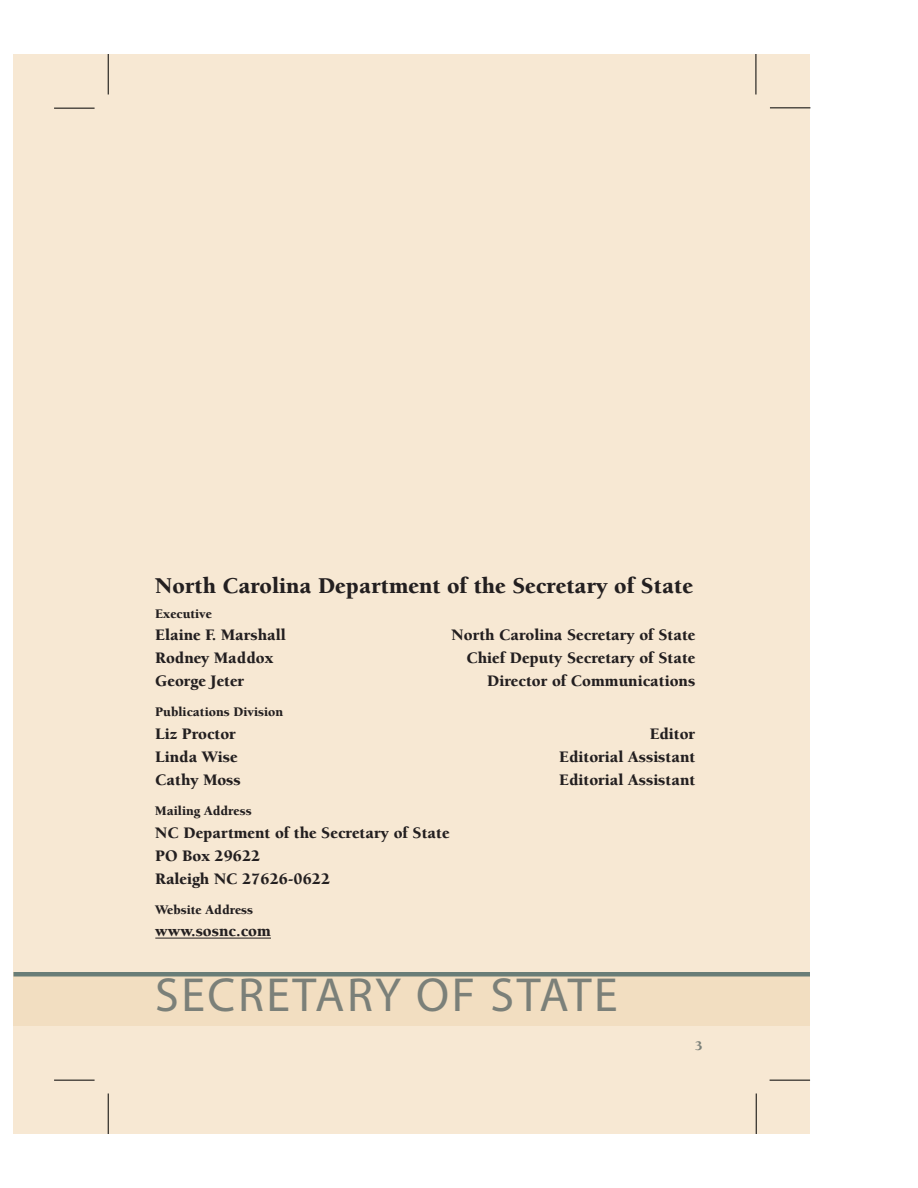
<style>
.page{position:relative;width:918px;height:1188px;background:#fff}
.page>*{position:absolute;margin:0;border:0;box-sizing:border-box;transform-origin:0 0}
.t1{font:48px "Myriad";letter-spacing:.055em;color:#7b8079}
.t2{font:900 23.25px "Berkeley";color:#231f20}
.t3{font:900 16.5px/23px "Berkeley";color:#231f20}
.t4{font:900 13.5px "Berkeley";color:#231f20}
.t5{font:900 13.5px "Berkeley";color:#7b8079}
</style>
<div class="page">
<div style="left:14px;top:54px;width:796px;height:1080px;background:#f7e8d3"></div>
<div style="left:14px;top:972px;width:796px;height:54px;background:#f2dec1"></div>
<hr style="left:770px;top:108px;width:40px;height:1px;background:#000">
<hr style="left:756px;top:54px;width:1px;height:40px;background:#000">
<hr style="left:770px;top:1080px;width:40px;height:1px;background:#000">
<hr style="left:756px;top:1094px;width:1px;height:40px;background:#000">
<hr style="left:108px;top:54px;width:1px;height:40px;background:#000">
<hr style="left:54px;top:108px;width:41px;height:1px;background:#000">
<hr style="left:14px;top:972px;width:796px;height:4px;background:#697d77">
<hr style="left:54px;top:1080px;width:41px;height:1px;background:#000">
<hr style="left:108px;top:1094px;width:1px;height:40px;background:#000">
<hr style="left:155px;top:938px;width:116px;height:1px;background:#231f20">
<h2 class="t2" style="left:155px;top:573px;width:539px">North Carolina Department of the Secretary of State</h2>
<p class="t4" style="left:155px;top:606px;width:58px">Executive</p>
<p class="t3" style="left:155px;top:624px;width:132px">Elaine F. Marshall</p>
<p class="t3" style="left:452px;top:624px;width:245px">North Carolina Secretary of State</p>
<p class="t3" style="left:155px;top:647px;width:119px">Rodney Maddox</p>
<p class="t3" style="left:466px;top:647px;width:230px">Chief Deputy Secretary of State</p>
<p class="t3" style="left:155px;top:670px;width:90px">George Jeter</p>
<p class="t3" style="left:487px;top:670px;width:210px">Director of Communications</p>
<p class="t4" style="left:155px;top:705px;width:129px">Publications Division</p>
<p class="t3" style="left:155px;top:723px;width:82px">Liz Proctor</p>
<p class="t3" style="left:650px;top:723px;width:47px">Editor</p>
<p class="t3" style="left:155px;top:746px;width:84px">Linda Wise</p>
<p class="t3" style="left:559px;top:746px;width:137px">Editorial Assistant</p>
<p class="t3" style="left:155px;top:769px;width:87px">Cathy Moss</p>
<p class="t3" style="left:559px;top:769px;width:137px">Editorial Assistant</p>
<p class="t4" style="left:155px;top:804px;width:98px">Mailing Address</p>
<p class="t3" style="left:155px;top:821px;width:296px">NC Department of the Secretary of State<br>PO Box 29622<br>Raleigh NC 27626-0622</p>
<p class="t4" style="left:155px;top:903px;width:99px">Website Address</p>
<p class="t3" style="left:155px;top:920px;width:117px">www.sosnc.com</p>
<h1 class="t1" style="left:155px;top:971px;width:464px">SECRETARY OF STATE</h1>
<p class="t5" style="left:695px;top:1039px;width:9px">3</p>
</div>
